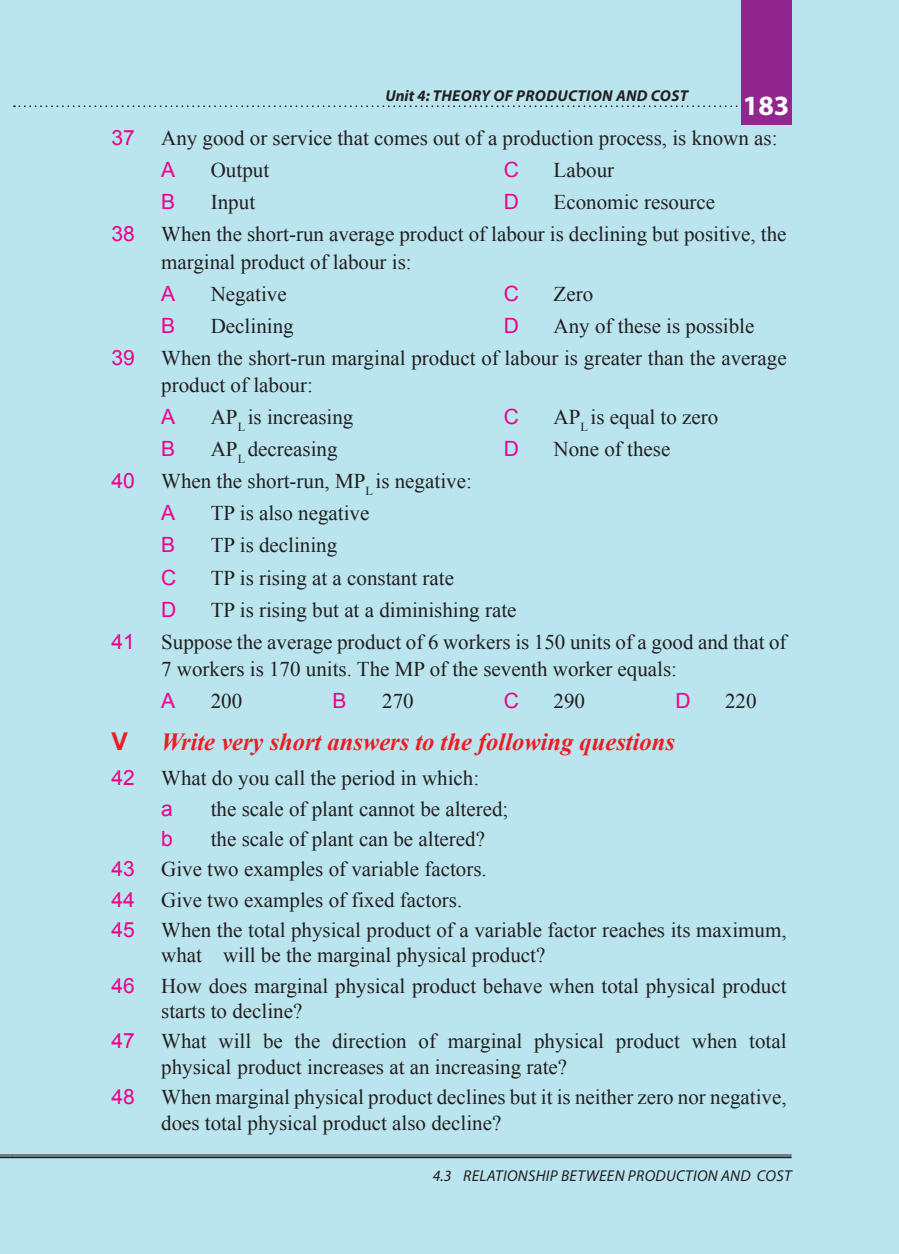
<style>
.page{position:relative;width:899px;height:1254px;background:#fff}
.page>*{position:absolute;margin:0;border:0;box-sizing:border-box;transform-origin:0 0}
.t1{font:700 28px "Myriad Pro";color:#fff}
.t2{font:italic 700 24.5px "Times New Roman";color:#ed1c24}
.t3{font:700 24.5px "Arial";color:#ed1c24}
.t4{font:21px/25.4px "Times New Roman";color:#221f1f}
.t5{font:21px "Arial";color:#ec008b}
.t6{font:italic 15.75px "Myriad Pro";letter-spacing:.02em;color:#221f1f}
.t7{font:italic 700 15.75px "Myriad Pro";letter-spacing:.02em;color:#221f1f}
</style>
<div class="page">
<div style="left:0;top:0;width:898px;height:1254px;background:#bae4ee"></div>
<svg style="left:14px;top:105px;width:724px;height:2px"></svg>
<div style="left:740px;top:0;width:51px;height:125px;background:#91268f"></div>
<svg style="left:0;top:1154px;width:12px;height:4px"></svg>
<hr style="left:12px;top:1156px;width:779px;height:2px;background:#221f1f">
<hr style="left:12px;top:1154px;width:779px;height:1px;background:#221f1f">
<p class="t7" style="left:385px;top:86px;width:304px">Unit 4: THEORY OF PRODUCTION AND COST</p>
<h1 class="t1" style="left:742px;top:94px;width:48px">183</h1>
<p class="t5" style="left:111px;top:130px;width:25px">37</p>
<p class="t4" style="left:161px;top:127px;width:617px">Any good or service that comes out of a production process, is known as:</p>
<p class="t5" style="left:161px;top:162px;width:16px">A</p>
<p class="t4" style="left:211px;top:159px;width:60px">Output</p>
<p class="t5" style="left:161px;top:194px;width:16px">B</p>
<p class="t4" style="left:211px;top:192px;width:46px">Input</p>
<p class="t5" style="left:504px;top:162px;width:17px">C</p>
<p class="t4" style="left:553px;top:159px;width:62px">Labour</p>
<p class="t5" style="left:504px;top:194px;width:17px">D</p>
<p class="t4" style="left:553px;top:192px;width:163px">Economic resource</p>
<p class="t5" style="left:111px;top:226px;width:25px">38</p>
<p class="t4" style="left:161px;top:223px;width:626px;line-height:27.1px">When the short-run average product of labour is declining but positive, the marginal product of labour is:</p>
<p class="t5" style="left:161px;top:285px;width:16px">A</p>
<p class="t4" style="left:211px;top:283px;width:77px">Negative</p>
<p class="t5" style="left:161px;top:317px;width:16px">B</p>
<p class="t4" style="left:211px;top:315px;width:84px">Declining</p>
<p class="t5" style="left:504px;top:285px;width:17px">C</p>
<p class="t4" style="left:553px;top:283px;width:41px">Zero</p>
<p class="t5" style="left:504px;top:317px;width:17px">D</p>
<p class="t4" style="left:553px;top:315px;width:202px">Any of these is possible</p>
<p class="t5" style="left:111px;top:349px;width:25px">39</p>
<p class="t4" style="left:161px;top:346px;width:627px;line-height:27.1px">When the short-run marginal product of labour is greater than the average product of labour:</p>
<p class="t5" style="left:161px;top:409px;width:16px">A</p>
<p class="t4" style="left:211px;top:406px;width:144px">AP<sub>L</sub> is increasing</p>
<p class="t5" style="left:161px;top:441px;width:16px">B</p>
<p class="t4" style="left:211px;top:438px;width:128px">AP<sub>L</sub> decreasing</p>
<p class="t5" style="left:504px;top:409px;width:17px">C</p>
<p class="t4" style="left:553px;top:406px;width:166px">AP<sub>L</sub> is equal to zero</p>
<p class="t5" style="left:504px;top:441px;width:17px">D</p>
<p class="t4" style="left:553px;top:438px;width:118px">None of these</p>
<p class="t5" style="left:111px;top:473px;width:25px">40</p>
<p class="t4" style="left:161px;top:470px;width:312px">When the short-run, MP<sub>L</sub> is negative:</p>
<p class="t5" style="left:161px;top:505px;width:16px">A</p>
<p class="t4" style="left:211px;top:503px;width:160px">TP is also negative</p>
<p class="t5" style="left:161px;top:537px;width:16px">B</p>
<p class="t4" style="left:211px;top:535px;width:128px">TP is declining</p>
<p class="t5" style="left:161px;top:569px;width:17px">C</p>
<p class="t4" style="left:211px;top:567px;width:245px">TP is rising at a constant rate</p>
<p class="t5" style="left:161px;top:601px;width:17px">D</p>
<p class="t4" style="left:211px;top:599px;width:307px">TP is rising but at a diminishing rate</p>
<p class="t5" style="left:111px;top:633px;width:25px">41</p>
<p class="t4" style="left:161px;top:630px;width:627px;line-height:27.1px">Suppose the average product of 6 workers is 150 units of a good and that of<br>7 workers is 170 units. The MP of the seventh worker equals:</p>
<p class="t5" style="left:161px;top:692px;width:16px">A</p>
<p class="t4" style="left:211px;top:690px;width:33px">200</p>
<p class="t5" style="left:332px;top:692px;width:16px">B</p>
<p class="t4" style="left:382px;top:690px;width:33px">270</p>
<p class="t5" style="left:504px;top:692px;width:17px">C</p>
<p class="t4" style="left:553px;top:690px;width:33px">290</p>
<p class="t5" style="left:675px;top:692px;width:17px">D</p>
<p class="t4" style="left:725px;top:690px;width:33px">220</p>
<p class="t3" style="left:111px;top:732px;width:18px">V</p>
<p class="t2" style="left:161px;top:733px;width:515px">Write very short answers to the following questions</p>
<p class="t5" style="left:111px;top:770px;width:25px">42</p>
<p class="t4" style="left:161px;top:767px;width:319px">What do you call the period in which:</p>
<p class="t5" style="left:161px;top:800px;width:13px">a</p>
<p class="t4" style="left:211px;top:798px;width:299px">the scale of plant cannot be altered;</p>
<p class="t5" style="left:161px;top:830px;width:13px">b</p>
<p class="t4" style="left:211px;top:828px;width:276px">the scale of plant can be altered?</p>
<p class="t5" style="left:111px;top:861px;width:25px">43</p>
<p class="t4" style="left:161px;top:858px;width:327px">Give two examples of variable factors.</p>
<p class="t5" style="left:111px;top:891px;width:25px">44</p>
<p class="t4" style="left:161px;top:889px;width:302px">Give two examples of fixed factors.</p>
<p class="t5" style="left:111px;top:921px;width:25px">45</p>
<p class="t4" style="left:161px;top:919px;width:627px">When the total physical product of a variable factor reaches its maximum, what will be the marginal physical product?</p>
<p class="t5" style="left:111px;top:977px;width:25px">46</p>
<p class="t4" style="left:161px;top:975px;width:627px">How does marginal physical product behave when total physical product starts to decline?</p>
<p class="t5" style="left:111px;top:1033px;width:25px">47</p>
<p class="t4" style="left:161px;top:1030px;width:627px">What will be the direction of marginal physical product when total physical product increases at an increasing rate?</p>
<p class="t5" style="left:111px;top:1089px;width:25px">48</p>
<p class="t4" style="left:161px;top:1086px;width:627px">When marginal physical product declines but it is neither zero nor negative, does total physical product also decline?</p>
<p class="t6" style="left:432px;top:1166px;width:360px">4.3 RELATIONSHIP BETWEEN PRODUCTION AND COST</p>
</div>
